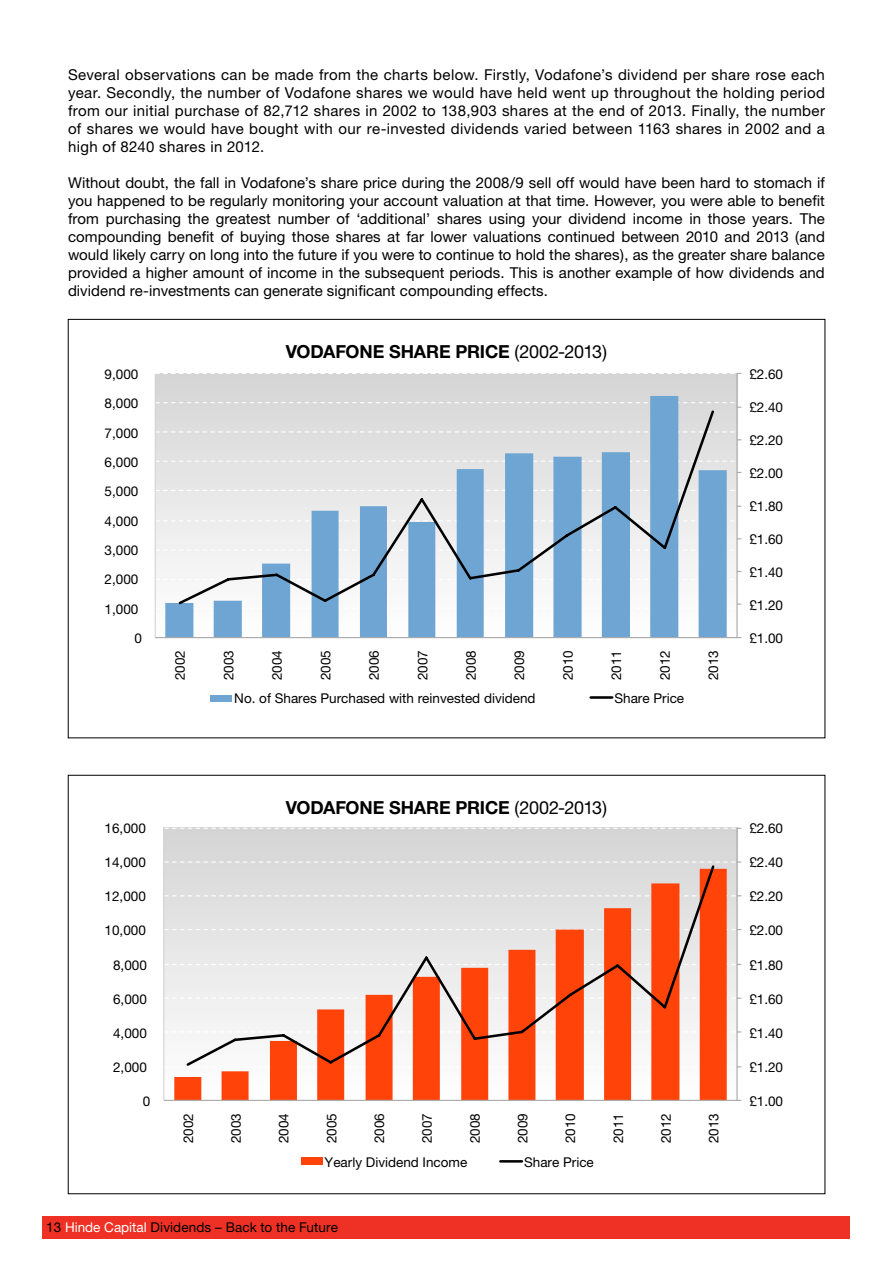
<style>
.page{position:relative;width:893px;height:1263px;background:#fff}
.page>*{position:absolute;margin:0;border:0;box-sizing:border-box;transform-origin:0 0}
.t1{font:18px "Helvetica Neue";letter-spacing:-.03em;color:#000}
.t2{font:700 18px "Helvetica Neue";letter-spacing:-.025em;color:#000}
.t3{font:15px/18px "Helvetica Neue";letter-spacing:.01em;color:#000;text-align:justify}
.t4{font:13.5px "Helvetica Neue";color:#000}
.s1{font-weight:700}
.s2{color:#fff}
</style>
<div class="page">
<div style="left:155px;top:374px;width:582px;height:264px;background:linear-gradient(to bottom,#d5d5d5,#fff)"></div>
<svg style="left:156px;top:579px;width:580px;height:1px"></svg>
<svg style="left:156px;top:549px;width:580px;height:2px"></svg>
<svg style="left:156px;top:520px;width:580px;height:1px"></svg>
<svg style="left:156px;top:490px;width:580px;height:1px"></svg>
<svg style="left:156px;top:461px;width:580px;height:1px"></svg>
<svg style="left:156px;top:431px;width:580px;height:1px"></svg>
<svg style="left:165px;top:396px;width:562px;height:241px"></svg>
<hr style="left:736px;top:374px;width:2px;height:264px;background:#a9a9a9">
<svg style="left:156px;top:603px;width:585px;height:6px"></svg>
<svg style="left:156px;top:402px;width:585px;height:6px;background:#d7dadc"></svg>
<svg style="left:155px;top:373px;width:586px;height:1px"></svg>
<hr style="left:155px;top:374px;width:1px;height:264px;background:#d5d5d5">
<hr style="left:155px;top:637px;width:582px;height:1px;background:#a9a9a9">
<svg style="left:177px;top:408px;width:539px;height:198px"></svg>
<div style="left:211px;top:695px;width:21px;height:6px;background:#6fa5d2"></div>
<hr style="left:591px;top:696px;width:21px;height:3px;background:#000">
<div style="left:164px;top:828px;width:573px;height:272px;background:linear-gradient(to bottom,#d5d5d4,#fff)"></div>
<svg style="left:174px;top:869px;width:553px;height:231px;fill:#ff4309"></svg>
<hr style="left:736px;top:828px;width:2px;height:272px;background:#a9a9a9">
<svg style="left:164px;top:1066px;width:577px;height:1px"></svg>
<svg style="left:164px;top:1031px;width:577px;height:1px"></svg>
<svg style="left:164px;top:998px;width:577px;height:1px"></svg>
<svg style="left:164px;top:964px;width:577px;height:1px"></svg>
<svg style="left:164px;top:929px;width:577px;height:1px"></svg>
<svg style="left:164px;top:895px;width:577px;height:1px"></svg>
<svg style="left:164px;top:861px;width:577px;height:2px"></svg>
<svg style="left:164px;top:828px;width:577px;height:1px"></svg>
<hr style="left:163px;top:828px;width:1px;height:272px;background:#d5d5d5">
<hr style="left:164px;top:1100px;width:573px;height:1px;background:#a9a9a9">
<svg style="left:184px;top:863px;width:532px;height:205px"></svg>
<div style="left:301px;top:1158px;width:21px;height:7px;background:#ff4309"></div>
<hr style="left:500px;top:1160px;width:22px;height:2px;background:#000">
<div style="left:43px;top:1216px;width:807px;height:22px;background:#ee3124"></div>
<p class="t3" style="left:68px;top:65px;width:758px">Several observations can be made from the charts below. Firstly, Vodafone’s dividend per share rose each year. Secondly, the number of Vodafone shares we would have held went up throughout the holding period from our initial purchase of 82,712 shares in 2002 to 138,903 shares at the end of 2013. Finally, the number of shares we would have bought with our re-invested dividends varied between 1163 shares in 2002 and a high of 8240 shares in 2012.</p>
<p class="t3" style="left:68px;top:173px;width:758px">Without doubt, the fall in Vodafone’s share price during the 2008/9 sell off would have been hard to stomach if you happened to be regularly monitoring your account valuation at that time. However, you were able to benefit from purchasing the greatest number of ‘additional’ shares using your dividend income in those years. The compounding benefit of buying those shares at far lower valuations continued between 2010 and 2013 (and would likely carry on long into the future if you were to continue to hold the shares), as the greater share balance provided a higher amount of income in the subsequent periods. This is another example of how dividends and dividend re-investments can generate significant compounding effects.</p>
<p class="t4" style="left:105px;top:366px;width:35px">9,000</p>
<p class="t4" style="left:105px;top:396px;width:35px">8,000</p>
<p class="t4" style="left:105px;top:425px;width:35px">7,000</p>
<p class="t4" style="left:105px;top:454px;width:35px">6,000</p>
<p class="t4" style="left:105px;top:483px;width:35px">5,000</p>
<p class="t4" style="left:105px;top:513px;width:35px">4,000</p>
<p class="t4" style="left:105px;top:542px;width:35px">3,000</p>
<p class="t4" style="left:105px;top:571px;width:35px">2,000</p>
<p class="t4" style="left:105px;top:601px;width:35px">1,000</p>
<p class="t4" style="left:134px;top:630px;width:9px">0</p>
<p class="t2" style="left:286px;top:340px;width:117px">VO DAFON E SHAR</p>
<p class="t1" style="left:439px;top:340px;width:170px"><span class="s1">E PRICE</span> (2002-2013)</p>
<p class="t4" style="left:172px;top:680px;width:32px;rotate:-90deg">2002</p>
<p class="t4" style="left:221px;top:680px;width:32px;rotate:-90deg">2003</p>
<p class="t4" style="left:269px;top:680px;width:32px;rotate:-90deg">2004</p>
<p class="t4" style="left:317px;top:680px;width:32px;rotate:-90deg">2005</p>
<p class="t4" style="left:366px;top:680px;width:32px;rotate:-90deg">2006</p>
<p class="t4" style="left:414px;top:680px;width:32px;rotate:-90deg">2007</p>
<p class="t4" style="left:463px;top:680px;width:32px;rotate:-90deg">2008</p>
<p class="t4" style="left:511px;top:680px;width:32px;rotate:-90deg">2009</p>
<p class="t4" style="left:560px;top:680px;width:32px;rotate:-90deg">2010</p>
<p class="t4" style="left:608px;top:680px;width:32px;rotate:-90deg">2011</p>
<p class="t4" style="left:657px;top:680px;width:32px;rotate:-90deg">2012</p>
<p class="t4" style="left:705px;top:680px;width:32px;rotate:-90deg">2013</p>
<p class="t4" style="left:234px;top:690px;width:303px">No. of Shares Purchased with reinvested dividend</p>
<p class="t4" style="left:614px;top:690px;width:71px">Share Price</p>
<p class="t4" style="left:749px;top:366px;width:35px">£2.60</p>
<p class="t4" style="left:749px;top:399px;width:35px">£2.40</p>
<p class="t4" style="left:749px;top:432px;width:35px">£2.20</p>
<p class="t4" style="left:749px;top:465px;width:35px">£2.00</p>
<p class="t4" style="left:749px;top:498px;width:35px">£1.80</p>
<p class="t4" style="left:749px;top:531px;width:35px">£1.60</p>
<p class="t4" style="left:749px;top:564px;width:35px">£1.40</p>
<p class="t4" style="left:749px;top:597px;width:35px">£1.20</p>
<p class="t4" style="left:749px;top:630px;width:35px">£1.00</p>
<p class="t2" style="left:286px;top:796px;width:117px">VO DAFON E SHAR</p>
<p class="t1" style="left:439px;top:796px;width:170px"><span class="s1">E PRICE</span> (2002-2013)</p>
<p class="t4" style="left:105px;top:820px;width:43px">16,000</p>
<p class="t4" style="left:749px;top:820px;width:35px">£2.60</p>
<p class="t4" style="left:105px;top:854px;width:43px">14,000</p>
<p class="t4" style="left:749px;top:854px;width:35px">£2.40</p>
<p class="t4" style="left:105px;top:888px;width:43px">12,000</p>
<p class="t4" style="left:749px;top:888px;width:35px">£2.20</p>
<p class="t4" style="left:105px;top:922px;width:43px">10,000</p>
<p class="t4" style="left:749px;top:922px;width:35px">£2.00</p>
<p class="t4" style="left:113px;top:957px;width:35px">8,000</p>
<p class="t4" style="left:749px;top:957px;width:35px">£1.80</p>
<p class="t4" style="left:113px;top:991px;width:35px">6,000</p>
<p class="t4" style="left:749px;top:991px;width:35px">£1.60</p>
<p class="t4" style="left:113px;top:1025px;width:35px">4,000</p>
<p class="t4" style="left:749px;top:1025px;width:35px">£1.40</p>
<p class="t4" style="left:113px;top:1059px;width:35px">2,000</p>
<p class="t4" style="left:749px;top:1059px;width:35px">£1.20</p>
<p class="t4" style="left:143px;top:1093px;width:9px">0</p>
<p class="t4" style="left:749px;top:1093px;width:35px">£1.00</p>
<p class="t4" style="left:180px;top:1143px;width:32px;rotate:-90deg">2002</p>
<p class="t4" style="left:228px;top:1143px;width:32px;rotate:-90deg">2003</p>
<p class="t4" style="left:276px;top:1143px;width:32px;rotate:-90deg">2004</p>
<p class="t4" style="left:324px;top:1143px;width:32px;rotate:-90deg">2005</p>
<p class="t4" style="left:371px;top:1143px;width:32px;rotate:-90deg">2006</p>
<p class="t4" style="left:419px;top:1143px;width:32px;rotate:-90deg">2007</p>
<p class="t4" style="left:467px;top:1143px;width:32px;rotate:-90deg">2008</p>
<p class="t4" style="left:515px;top:1143px;width:32px;rotate:-90deg">2009</p>
<p class="t4" style="left:562px;top:1143px;width:32px;rotate:-90deg">2010</p>
<p class="t4" style="left:610px;top:1143px;width:32px;rotate:-90deg">2011</p>
<p class="t4" style="left:658px;top:1143px;width:32px;rotate:-90deg">2012</p>
<p class="t4" style="left:706px;top:1143px;width:32px;rotate:-90deg">2013</p>
<p class="t4" style="left:325px;top:1154px;width:144px">Yearly Dividend Income</p>
<p class="t4" style="left:524px;top:1154px;width:71px">Share Price</p>
<p class="t4" style="left:46px;top:1219px;width:293px">13 <span class="s2">Hinde Capital</span> Dividends – Back to the Future</p>
</div>
